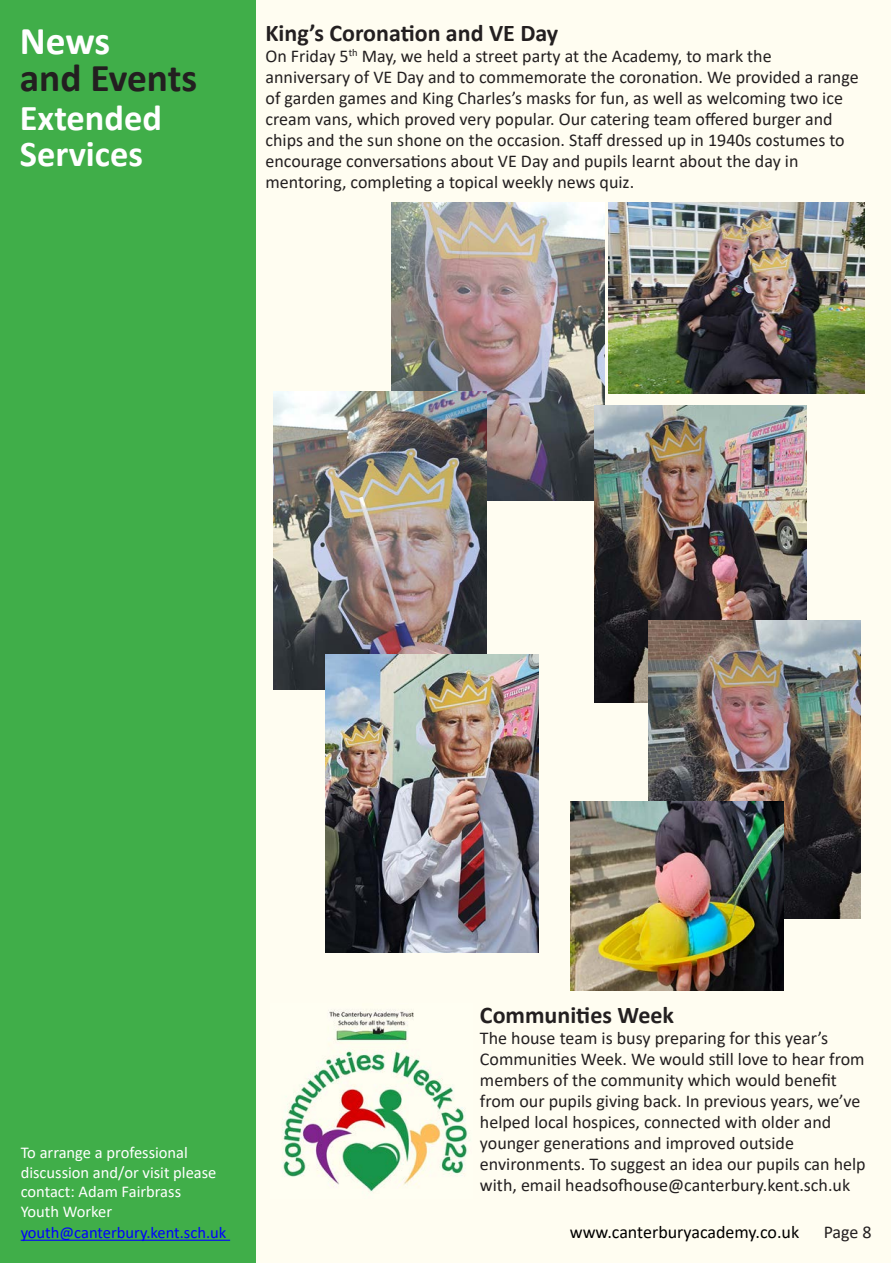
<style>
.page{position:relative;width:893px;height:1263px;background:#fff}
.page>*{position:absolute;margin:0;border:0;box-sizing:border-box;transform-origin:0 0}
.t1{font:700 39.45px "Calibri";color:#231f20}
.t2{font:700 39.45px "Calibri";color:#fff}
.t3{font:700 36.45px "Calibri";color:#fff}
.t4{font:700 24px "Calibri";color:#231f20}
.t5{font:18px/21px "Calibri";color:#231f20}
.t6{font:18px "Calibri";color:#000}
.t7{font:16.5px "Calibri";color:#fff}
.t8{font:16.5px "Calibri";color:#00f}
</style>
<div class="page">
<div style="left:256px;top:0;width:635px;height:1263px;background:#fffdf1"></div>
<div style="left:0;top:0;width:256px;height:1263px;background:#40ae49"></div>
<hr style="left:21px;top:1240px;width:209px;height:1px;background:#00f">
<img style="left:283px;top:1010px;width:185px;height:182px">
<img style="left:392px;top:203px;width:212px;height:297px">
<img style="left:609px;top:202px;width:255px;height:192px">
<img style="left:594px;top:405px;width:213px;height:298px">
<img style="left:273px;top:392px;width:213px;height:297px">
<img style="left:326px;top:655px;width:212px;height:297px">
<img style="left:648px;top:620px;width:213px;height:298px">
<img style="left:570px;top:801px;width:213px;height:189px">
<p class="t2" style="left:20px;top:13px;width:92px">News</p>
<p class="t1" style="left:20px;top:50px;width:179px">and Events</p>
<p class="t3" style="left:20px;top:92px;width:144px">Extended</p>
<p class="t3" style="left:20px;top:128px;width:125px">Services</p>
<p class="t4" style="left:266px;top:16px;width:294px">King’s Coronation and VE Day</p>
<p class="t5" style="left:266px;top:45px;width:508px">On Friday 5<sup>th</sup> May, we held a street party at the Academy, to mark the</p>
<p class="t5" style="left:266px;top:66px;width:595px">anniversary of VE Day and to commemorate the coronation. We provided a range of garden games and King Charles’s masks for fun, as well as welcoming two ice cream vans, which proved very popular. Our catering team offered burger and chips and the sun shone on the occasion. Staff dressed up in 1940s costumes to encourage conversations about VE Day and pupils learnt about the day in</p>
<p class="t5" style="left:266px;top:171px;width:370px">mentoring, completing a topical weekly news quiz.</p>
<p class="t7" style="left:21px;top:1141px;width:169px">To arrange a professional</p>
<p class="t7" style="left:21px;top:1161px;width:197px">discussion and/or visit please</p>
<p class="t7" style="left:21px;top:1180px;width:162px">contact: Adam Fairbrass</p>
<p class="t7" style="left:21px;top:1200px;width:93px">Youth Worker</p>
<p class="t8" style="left:21px;top:1221px;width:207px">youth@canterbury.kent.sch.uk</p>
<p class="t4" style="left:480px;top:998px;width:195px">Communities Week</p>
<p class="t5" style="left:480px;top:1027px;width:386px">The house team is busy preparing for this year’s Communities Week. We would still love to hear from members of the community which would benefit from our pupils giving back. In previous years, we’ve helped local hospices, connected with older and younger generations and improved outside</p>
<p class="t5" style="left:480px;top:1153px;width:387px">environments. To suggest an idea our pupils can help with, email headsofhouse@canterbury.kent.sch.uk</p>
<p class="t6" style="left:570px;top:1220px;width:231px">www.canterburyacademy.co.uk</p>
<p class="t5" style="left:824px;top:1221px;width:50px">Page 8</p>
</div>
